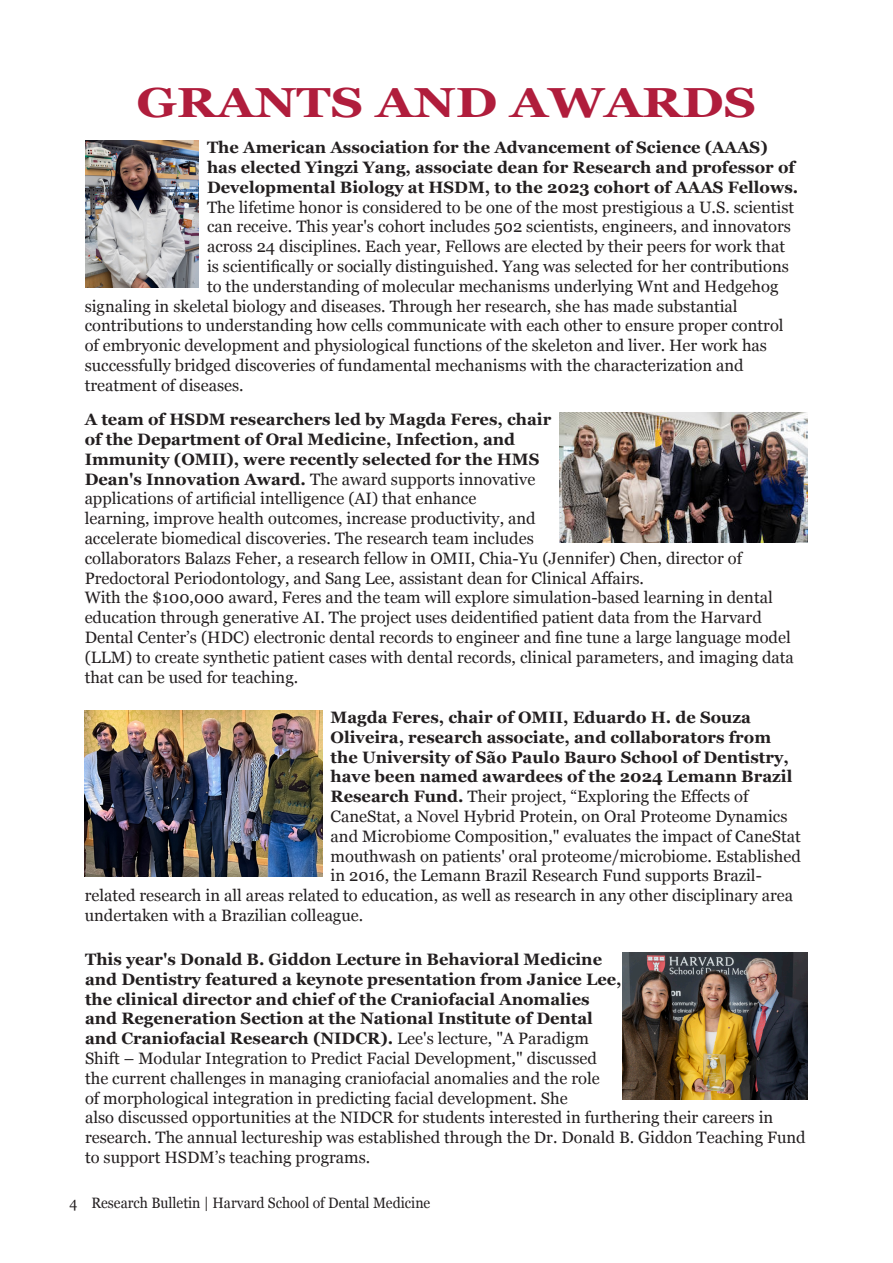
<style>
.page{position:relative;width:893px;height:1263px;background:#fff}
.page>*{position:absolute;margin:0;border:0;box-sizing:border-box;transform-origin:0 0}
.Folio_-_Section_Titl{font:700 42px "Georgia";color:#b01d3c;scale:1.19 1}
.t1{font:16.5px/19.8px "Georgia";color:#231f20}
.t2{font:700 16.5px "Georgia";color:#231f20}
.t3{font:15px "Georgia";color:#231f20;scale:.93 1}
.s1{font-weight:700}
</style>
<div class="page">
<img style="left:559px;top:413px;width:249px;height:129px">
<img style="left:85px;top:710px;width:237px;height:166px">
<img style="left:86px;top:140px;width:113px;height:147px">
<img style="left:623px;top:952px;width:185px;height:147px">
<p class="Folio_-_Section_Titl" style="left:137px;top:71px;width:522px">GRANTS AND AWARDS</p>
<p class="t2" style="left:207px;top:135px;width:562px">The American Association for the Advancement of Science (AAAS)</p>
<p class="t2" style="left:207px;top:155px;width:589px">has elected Yingzi Yang, associate dean for Research and professor of</p>
<p class="t2" style="left:207px;top:175px;width:593px">Developmental Biology at HSDM, to the 2023 cohort of AAAS Fellows.</p>
<p class="t1" style="left:207px;top:196px;width:589px">The lifetime honor is considered to be one of the most prestigious a U.S. scientist</p>
<p class="t1" style="left:207px;top:216px;width:585px">can receive. This year's cohort includes 502 scientists, engineers, and innovators</p>
<p class="t1" style="left:207px;top:236px;width:580px">across 24 disciplines. Each year, Fellows are elected by their peers for work that</p>
<p class="t1" style="left:207px;top:256px;width:583px">is scientifically or socially distinguished. Yang was selected for her contributions</p>
<p class="t1" style="left:207px;top:276px;width:573px">to the understanding of molecular mechanisms underlying Wnt and Hedgehog</p>
<p class="t1" style="left:85px;top:295px;width:654px">signaling in skeletal biology and diseases. Through her research, she has made substantial</p>
<p class="t1" style="left:85px;top:315px;width:700px">contributions to understanding how cells communicate with each other to ensure proper control</p>
<p class="t1" style="left:85px;top:335px;width:684px">of embryonic development and physiological functions of the skeleton and liver. Her work has</p>
<p class="t1" style="left:85px;top:355px;width:660px">successfully bridged discoveries of fundamental mechanisms with the characterization and</p>
<p class="t1" style="left:85px;top:375px;width:160px">treatment of diseases.</p>
<p class="t1" style="left:85px;top:409px;width:659px"><span class="s1">A team of HSDM researchers led by Magda Feres, chair<br>of the Department of Oral Medicine, Infection, and<br>Immunity (OMII), were recently selected for the HMS<br>Dean's Innovation Award.</span> The award supports innovative<br>applications of artificial intelligence (AI) that enhance<br>learning, improve health outcomes, increase productivity, and<br>accelerate biomedical discoveries. The research team includes<br>collaborators Balazs Feher, a research fellow in OMII, Chia-Yu (Jennifer) Chen, director of Predoctoral Periodontology, and Sang Lee, assistant dean for Clinical Affairs.</p>
<p class="t1" style="left:85px;top:587px;width:711px">With the $100,000 award, Feres and the team will explore simulation-based learning in dental education through generative AI. The project uses deidentified patient data from the Harvard Dental Center’s (HDC) electronic dental records to engineer and fine tune a large language model (LLM) to create synthetic patient cases with dental records, clinical parameters, and imaging data that can be used for teaching.</p>
<p class="t2" style="left:331px;top:705px;width:422px">Magda Feres, chair of OMII, Eduardo H. de Souza</p>
<p class="t2" style="left:331px;top:725px;width:442px">Oliveira, research associate, and collaborators from</p>
<p class="t2" style="left:331px;top:744px;width:460px">the University of São Paulo Bauro School of Dentistry,</p>
<p class="t2" style="left:331px;top:764px;width:463px">have been named awardees of the 2024 Lemann Brazil</p>
<p class="t1" style="left:331px;top:786px;width:419px"><span class="s1">Research Fund.</span> Their project, “Exploring the Effects of</p>
<p class="t1" style="left:331px;top:806px;width:458px">CaneStat, a Novel Hybrid Protein, on Oral Proteome Dynamics</p>
<p class="t1" style="left:331px;top:826px;width:472px">and Microbiome Composition," evaluates the impact of CaneStat</p>
<p class="t1" style="left:331px;top:845px;width:472px">mouthwash on patients' oral proteome/microbiome. Established</p>
<p class="t1" style="left:331px;top:865px;width:433px">in 2016, the Lemann Brazil Research Fund supports Brazil-</p>
<p class="t1" style="left:85px;top:885px;width:710px">related research in all areas related to education, as well as research in any other disciplinary area</p>
<p class="t1" style="left:85px;top:905px;width:280px">undertaken with a Brazilian colleague.</p>
<p class="t1" style="left:85px;top:949px;width:722px"><span class="s1">This year's Donald B. Giddon Lecture in Behavioral Medicine<br>and Dentistry featured a keynote presentation from Janice Lee,<br>the clinical director and chief of the Craniofacial Anomalies<br>and Regeneration Section at the National Institute of Dental<br>and Craniofacial Research (NIDCR).</span> Lee's lecture, "A Paradigm<br>Shift – Modular Integration to Predict Facial Development," discussed<br>the current challenges in managing craniofacial anomalies and the role<br>of morphological integration in predicting facial development. She<br>also discussed opportunities at the NIDCR for students interested in furthering their careers in research. The annual lectureship was established through the Dr. Donald B. Giddon Teaching Fund to support HSDM’s teaching programs.</p>
<p class="t3" style="left:69px;top:1192px;width:390px">4 Research Bulletin | Harvard School of Dental Medicine</p>
</div>
